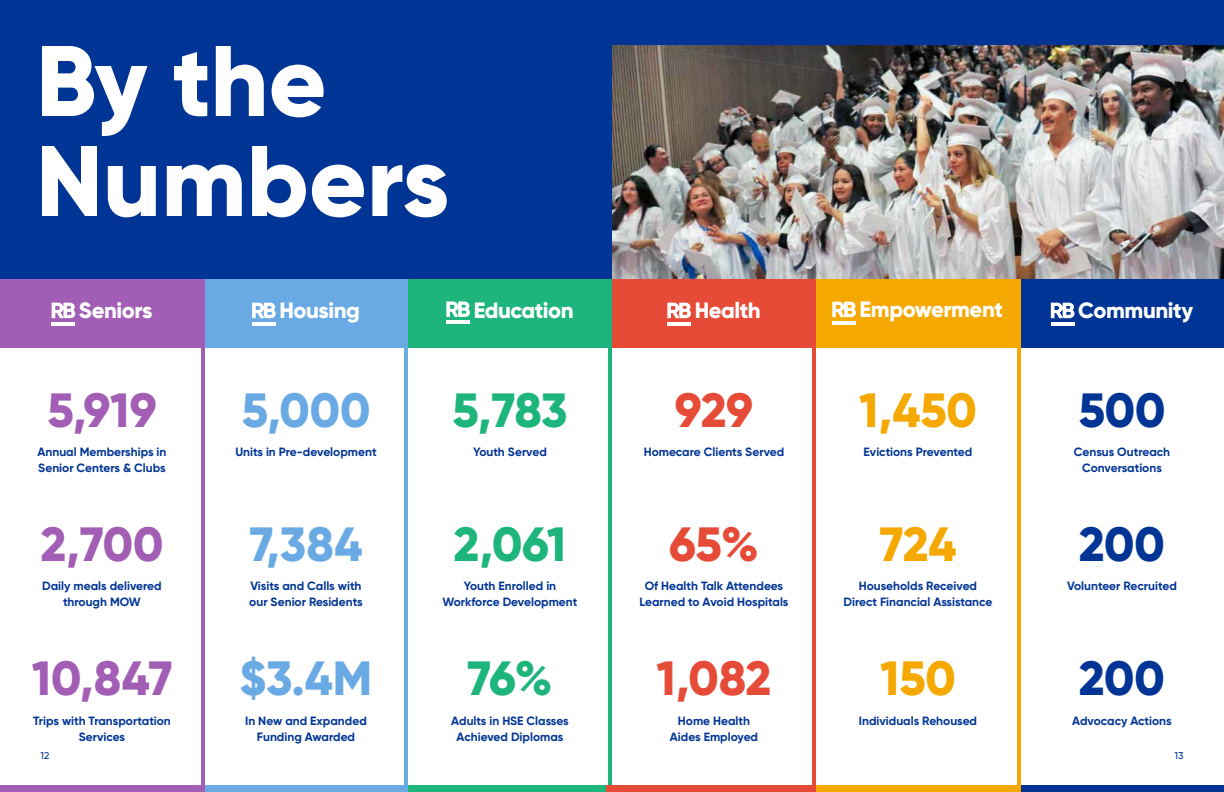
<style>
.page{position:relative;width:1224px;height:792px;background:#fff}
.page>*{position:absolute;margin:0;border:0;box-sizing:border-box;transform-origin:0 0}
.t1{font:800 100px/100px "Gilroy";color:#fff}
.t2{font:800 48px "Gilroy";color:#a25eb5}
.t3{font:800 48px "Gilroy";color:#6aaae4}
.t4{font:800 48px "Gilroy";letter-spacing:-.02em;color:#1db57c}
.t5{font:800 48px "Gilroy";letter-spacing:-.01em;color:#e64b38}
.t6{font:800 48px "Gilroy";color:#f5a800}
.t7{font:800 48px "Gilroy";color:#003595}
.t8{font:800 22.1px "Gilroy";letter-spacing:-.02em;color:#fff}
.t9{font:700 12px/16px "Gilroy";color:#003595;text-align:center}
.t10{font:500 10px "Gilroy";color:#003595}
</style>
<div class="page">
<div style="left:0;top:0;width:1224px;height:281px;background:#003595"></div>
<hr style="left:608px;top:282px;width:4px;height:510px;background:#1db57c">
<hr style="left:201px;top:280px;width:3px;height:512px;background:#a25eb5">
<hr style="left:404px;top:282px;width:4px;height:510px;background:#6aaae4">
<div style="left:403px;top:786px;width:209px;height:6px;background:#1db57c"></div>
<div style="left:199px;top:786px;width:209px;height:6px;background:#6aaae4"></div>
<div style="left:0;top:786px;width:204px;height:6px;background:#a25eb5"></div>
<img style="left:612px;top:45px;width:612px;height:234px">
<hr style="left:812px;top:282px;width:4px;height:510px;background:#e64b38">
<hr style="left:1017px;top:282px;width:4px;height:510px;background:#f5a800">
<div style="left:1021px;top:279px;width:203px;height:69px;background:#003595"></div>
<div style="left:1021px;top:786px;width:203px;height:6px;background:#003595"></div>
<div style="left:812px;top:279px;width:209px;height:69px;background:#f5a800"></div>
<div style="left:812px;top:786px;width:209px;height:6px;background:#f5a800"></div>
<div style="left:607px;top:786px;width:209px;height:6px;background:#e64b38"></div>
<div style="left:607px;top:279px;width:209px;height:69px;background:#e64b38"></div>
<hr style="left:667px;top:322px;width:24px;height:3px;background:#fff">
<svg style="left:667px;top:303px;width:24px;height:15px"></svg>
<hr style="left:1051px;top:322px;width:24px;height:3px;background:#fff">
<svg style="left:1051px;top:303px;width:24px;height:15px"></svg>
<hr style="left:832px;top:321px;width:24px;height:3px;background:#fff">
<svg style="left:832px;top:302px;width:24px;height:15px"></svg>
<div style="left:403px;top:279px;width:209px;height:69px;background:#1db57c"></div>
<hr style="left:446px;top:321px;width:24px;height:3px;background:#fff">
<svg style="left:446px;top:301px;width:24px;height:16px"></svg>
<div style="left:199px;top:279px;width:209px;height:69px;background:#6aaae4"></div>
<hr style="left:252px;top:322px;width:24px;height:3px;background:#fff">
<svg style="left:252px;top:303px;width:24px;height:15px"></svg>
<div style="left:0;top:279px;width:204px;height:69px;background:#a25eb5"></div>
<hr style="left:52px;top:322px;width:23px;height:3px;background:#fff">
<svg style="left:52px;top:303px;width:23px;height:15px"></svg>
<h1 class="t1" style="left:36px;top:30px;width:415px">By the<br>Numbers</h1>
<h3 class="t8" style="left:79px;top:296px;width:75px">Seniors</h3>
<h3 class="t8" style="left:279px;top:296px;width:82px">Housing</h3>
<h3 class="t8" style="left:474px;top:296px;width:101px">Education</h3>
<h3 class="t8" style="left:695px;top:296px;width:67px">Health</h3>
<h3 class="t8" style="left:860px;top:295px;width:145px">Empowerment</h3>
<h3 class="t8" style="left:1078px;top:296px;width:116px">Community</h3>
<h2 class="t2" style="left:47px;top:379px;width:111px">5,919</h2>
<p class="t9" style="left:37px;top:444px;width:131px;text-align:left">Annual Memberships in<br>Senior Centers &amp; Clubs</p>
<h2 class="t2" style="left:41px;top:514px;width:124px">2,700</h2>
<p class="t9" style="left:42px;top:578px;width:121px">Daily meals delivered through MOW</p>
<h2 class="t2" style="left:32px;top:648px;width:142px">10,847</h2>
<p class="t9" style="left:33px;top:712px;width:139px">Trips with Transportation<br>Services</p>
<h2 class="t3" style="left:242px;top:379px;width:130px">5,000</h2>
<p class="t9" style="left:235px;top:444px;width:143px">Units in Pre-development</p>
<h2 class="t3" style="left:250px;top:514px;width:114px">7,384</h2>
<p class="t9" style="left:249px;top:578px;width:115px;text-align:left">Visits and Calls with our Senior Residents</p>
<h2 class="t3" style="left:240px;top:648px;width:134px">$3.4M</h2>
<p class="t9" style="left:245px;top:712px;width:123px">In New and Expanded<br>Funding Awarded</p>
<h2 class="t4" style="left:453px;top:379px;width:116px">5,783</h2>
<p class="t9" style="left:473px;top:444px;width:75px">Youth Served</p>
<h2 class="t4" style="left:454px;top:514px;width:114px">2,061</h2>
<p class="t9" style="left:443px;top:578px;width:136px">Youth Enrolled in<br>Workforce Development</p>
<h2 class="t4" style="left:468px;top:648px;width:86px">76%</h2>
<p class="t9" style="left:451px;top:712px;width:119px">Adults in HSE Classes<br>Achieved Diplomas</p>
<h2 class="t5" style="left:675px;top:379px;width:80px">929</h2>
<p class="t9" style="left:644px;top:444px;width:142px">Homecare Clients Served</p>
<h2 class="t5" style="left:669px;top:514px;width:91px">65%</h2>
<p class="t9" style="left:639px;top:578px;width:151px">Of Health Talk Attendees<br>Learned to Avoid Hospitals</p>
<h2 class="t5" style="left:657px;top:648px;width:116px">1,082</h2>
<p class="t9" style="left:670px;top:712px;width:90px">Home Health<br>Aides Employed</p>
<h2 class="t6" style="left:859px;top:379px;width:119px">1,450</h2>
<p class="t9" style="left:864px;top:444px;width:110px">Evictions Prevented</p>
<h2 class="t6" style="left:880px;top:514px;width:78px">724</h2>
<p class="t9" style="left:844px;top:578px;width:150px">Households Received<br>Direct Financial Assistance</p>
<h2 class="t6" style="left:880px;top:648px;width:77px">150</h2>
<p class="t9" style="left:859px;top:712px;width:120px">Individuals Rehoused</p>
<h2 class="t7" style="left:1079px;top:379px;width:88px">500</h2>
<p class="t9" style="left:1074px;top:444px;width:98px">Census Outreach<br>Conversations</p>
<h2 class="t7" style="left:1079px;top:514px;width:87px">200</h2>
<p class="t9" style="left:1067px;top:578px;width:111px">Volunteer Recruited</p>
<h2 class="t7" style="left:1079px;top:648px;width:87px">200</h2>
<p class="t9" style="left:1072px;top:712px;width:101px">Advocacy Actions</p>
<p class="t10" style="left:41px;top:750px;width:10px">12</p>
<p class="t10" style="left:1175px;top:750px;width:10px">13</p>
</div>
